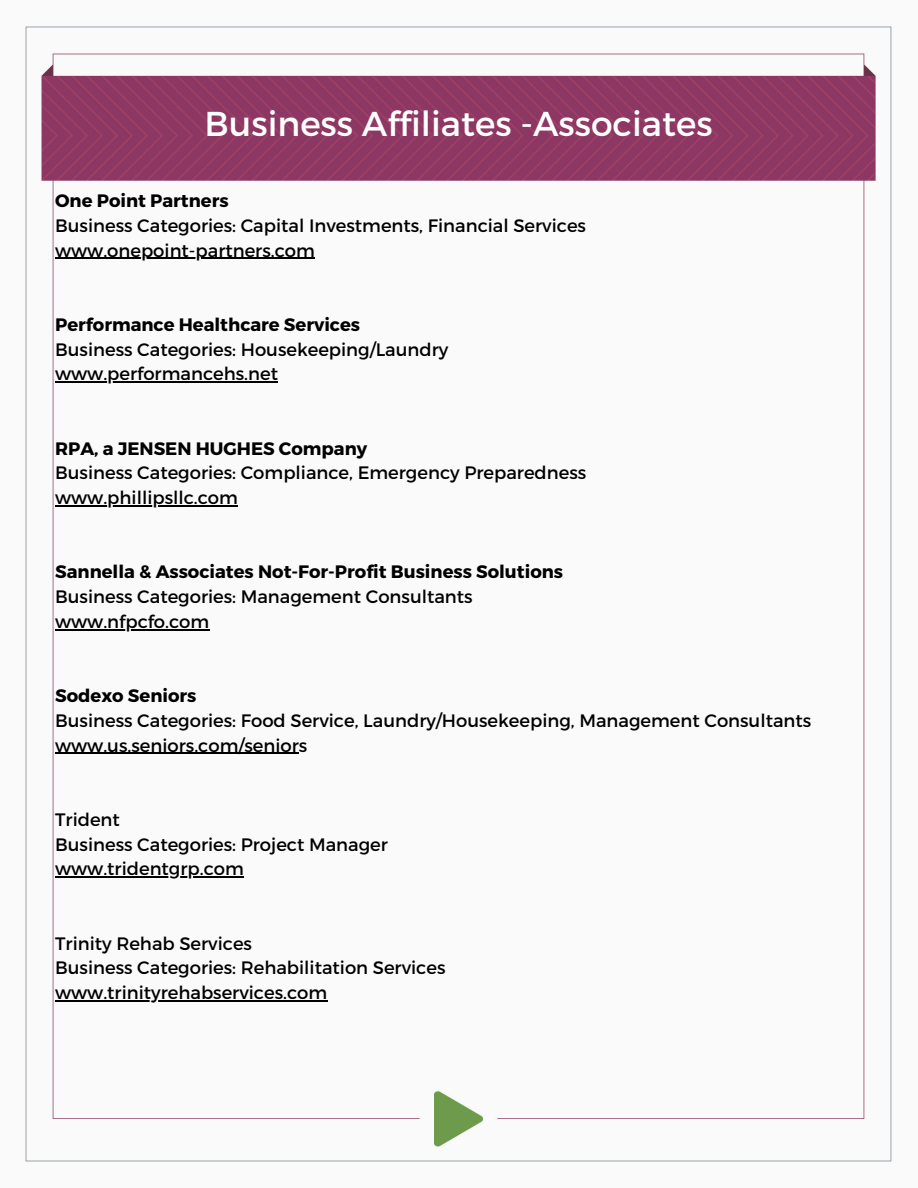
<style>
.page{position:relative;width:918px;height:1188px;background:#fff}
.page>*{position:absolute;margin:0;border:0;box-sizing:border-box;transform-origin:0 0}
.t1{font:34.5px "Montserrat";color:#fff}
.t2{font:18px "Montserrat";color:#000}
.t3{font:700 18px "Montserrat";color:#000}
</style>
<div class="page">
<img style="left:25px;top:26px;width:868px;height:1136px">
<hr style="left:55px;top:258px;width:260px;height:1px;background:#000">
<hr style="left:55px;top:381px;width:223px;height:2px;background:#000">
<hr style="left:55px;top:505px;width:183px;height:1px;background:#000">
<hr style="left:55px;top:629px;width:154px;height:1px;background:#000">
<hr style="left:55px;top:753px;width:244px;height:1px;background:#000">
<hr style="left:55px;top:876px;width:189px;height:2px;background:#000">
<hr style="left:55px;top:1000px;width:272px;height:1px;background:#000">
<h1 class="t1" style="left:205px;top:102px;width:509px">Business Affiliates -Associates</h1>
<p class="t3" style="left:55px;top:189px;width:175px">One Point Partners</p>
<p class="t2" style="left:55px;top:214px;width:532px">Business Categories: Capital Investments, Financial Services</p>
<p class="t2" style="left:55px;top:238px;width:261px">www.onepoint-partners.com</p>
<p class="t3" style="left:55px;top:313px;width:306px">Performance Healthcare Services</p>
<p class="t2" style="left:55px;top:337px;width:395px">Business Categories: Housekeeping/Laundry</p>
<p class="t2" style="left:55px;top:362px;width:224px">www.performancehs.net</p>
<p class="t3" style="left:55px;top:436px;width:314px">RPA, a JENSEN HUGHES Company</p>
<p class="t2" style="left:55px;top:461px;width:533px">Business Categories: Compliance, Emergency Preparedness</p>
<p class="t2" style="left:55px;top:486px;width:184px">www.phillipsllc.com</p>
<p class="t3" style="left:55px;top:560px;width:509px">Sannella &amp; Associates Not-For-Profit Business Solutions</p>
<p class="t2" style="left:55px;top:585px;width:419px">Business Categories: Management Consultants</p>
<p class="t2" style="left:55px;top:610px;width:156px">www.nfpcfo.com</p>
<p class="t3" style="left:55px;top:684px;width:143px">Sodexo Seniors</p>
<p class="t2" style="left:55px;top:709px;width:758px">Business Categories: Food Service, Laundry/Housekeeping, Management Consultants</p>
<p class="t2" style="left:55px;top:733px;width:254px">www.us.seniors.com/seniors</p>
<p class="t2" style="left:55px;top:808px;width:66px">Trident</p>
<p class="t2" style="left:55px;top:832px;width:334px">Business Categories: Project Manager</p>
<p class="t2" style="left:55px;top:857px;width:190px">www.tridentgrp.com</p>
<p class="t2" style="left:55px;top:931px;width:198px">Trinity Rehab Services</p>
<p class="t2" style="left:55px;top:956px;width:392px">Business Categories: Rehabilitation Services</p>
<p class="t2" style="left:55px;top:981px;width:274px">www.trinityrehabservices.com</p>
</div>
